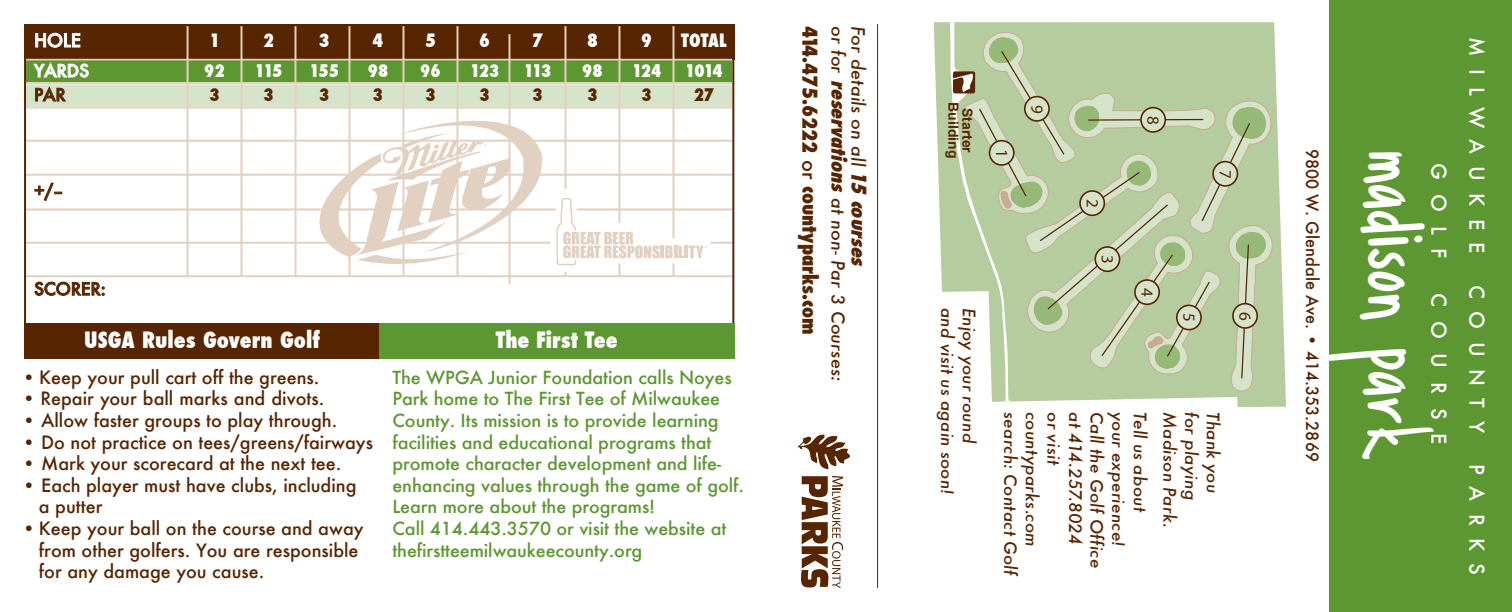
<style>
.page{position:relative;width:1512px;height:612px;background:#fff}
.page>*{position:absolute;margin:0;border:0;box-sizing:border-box;transform-origin:0 0}
.t1{font:48px "Margarosa";color:#fff}
.t2{font:800 condensed 22px "Futura";color:#fff}
.t3{font:500 20px "Futura";letter-spacing:.615em;color:#fff}
.t4{font:800 condensed 20px "Futura";color:#572500}
.t5{font:500 18px/21.6px "Futura";color:#572500}
.t6{font:italic 500 18px/20px "Futura";color:#572500}
.t7{font:800 condensed 18px "Futura";color:#fff}
.t8{font:500 18px "Futura";color:#fff}
.t9{font:500 17.6px/21.6px "Futura";letter-spacing:-.005em;color:#5c9731}
.t10{font:italic 500 17px "Futura";letter-spacing:.015em;color:#572500}
.t11{font:800 condensed 17px "Futura";letter-spacing:-.06em;color:#fff}
.t12{font:500 17px "Futura";letter-spacing:-.005em;color:#572500}
.t13{font:800 condensed 17px "Futura";color:#572500}
.t14{font:17px "Myriad";color:#572500}
.t15{font:500 17px "Futura";letter-spacing:-.005em;color:#fff}
.t16{font:500 16.6px "Futura";color:#572500}
.t17{font:700 14px/14px "Arial";color:#572500;text-align:center}
.s1{font-weight:500;font-stretch:normal}
.s2{font-weight:800;font-stretch:condensed;font-size:20px}
</style>
<div class="page">
<div style="left:24px;top:24px;width:710px;height:36px;background:#572500"></div>
<hr style="left:26px;top:59px;width:706px;height:2px;background:#e2d0c0">
<svg style="left:35px;top:33px;width:45px;height:15px"></svg>
<div style="left:26px;top:60px;width:706px;height:22px;background:#5c9731"></div>
<hr style="left:26px;top:82px;width:706px;height:2px;background:#e2d0c0">
<svg style="left:33px;top:62px;width:56px;height:16px"></svg>
<div style="left:26px;top:84px;width:706px;height:22px;background:#d6e3cb"></div>
<hr style="left:26px;top:106px;width:706px;height:2px;background:#e2d0c0">
<svg style="left:35px;top:86px;width:31px;height:16px"></svg>
<hr style="left:26px;top:140px;width:706px;height:2px;background:#e2d0c0">
<hr style="left:26px;top:174px;width:706px;height:2px;background:#e2d0c0">
<hr style="left:26px;top:208px;width:706px;height:2px;background:#e2d0c0">
<svg style="left:34px;top:182px;width:28px;height:19px"></svg>
<hr style="left:26px;top:242px;width:706px;height:2px;background:#e2d0c0">
<hr style="left:26px;top:275px;width:706px;height:2px;background:#e2d0c0">
<svg style="left:34px;top:282px;width:71px;height:14px"></svg>
<div style="left:24px;top:24px;width:710px;height:301px;border:2px solid #572500"></div>
<hr style="left:187px;top:26px;width:2px;height:250px;background:#e2d0c0">
<hr style="left:240px;top:26px;width:2px;height:250px;background:#e2d0c0">
<hr style="left:294px;top:26px;width:2px;height:250px;background:#e2d0c0">
<hr style="left:348px;top:26px;width:2px;height:250px;background:#e2d0c0">
<hr style="left:402px;top:26px;width:2px;height:250px;background:#e2d0c0">
<hr style="left:456px;top:26px;width:2px;height:250px;background:#e2d0c0">
<hr style="left:508px;top:34px;width:2px;height:250px;background:#e2d0c0">
<hr style="left:564px;top:26px;width:2px;height:250px;background:#e2d0c0">
<hr style="left:618px;top:26px;width:2px;height:250px;background:#e2d0c0">
<hr style="left:672px;top:26px;width:2px;height:250px;background:#e2d0c0">
<div style="left:24px;top:323px;width:355px;height:36px;background:#572500"></div>
<div style="left:379px;top:323px;width:355px;height:36px;background:#5c9731"></div>
<div style="left:1330px;top:0;width:182px;height:612px;background:#5c9731"></div>
<hr style="left:877px;top:24px;width:1px;height:564px;background:#572500">
<svg style="left:320px;top:121px;width:222px;height:143px"></svg>
<svg style="left:551px;top:189px;width:160px;height:83px"></svg>
<svg style="left:801px;top:476px;width:42px;height:112px"></svg>
<svg style="left:798px;top:435px;width:52px;height:34px"></svg>
<svg style="left:934px;top:22px;width:352px;height:385px"></svg>
<svg style="left:950px;top:22px;width:323px;height:380px;background:#bbcda5"></svg>
<div style="left:1025px;top:97px;width:24px;height:24px;background:#d6e3cb;border-radius:50%"></div>
<div style="left:1024px;top:96px;width:26px;height:26px;border:2px solid #572500;border-radius:50%"></div>
<p class="t8" style="left:34px;top:28px;width:48px">HOLE</p>
<p class="t7" style="left:209px;top:28px;width:12px">1</p>
<p class="t7" style="left:263px;top:28px;width:12px">2</p>
<p class="t7" style="left:319px;top:28px;width:12px">3</p>
<p class="t7" style="left:373px;top:28px;width:12px">4</p>
<p class="t7" style="left:425px;top:28px;width:12px">5</p>
<p class="t7" style="left:479px;top:28px;width:12px">6</p>
<p class="t7" style="left:532px;top:28px;width:12px">7</p>
<p class="t7" style="left:587px;top:28px;width:12px">8</p>
<p class="t7" style="left:641px;top:28px;width:12px">9</p>
<p class="t7" style="left:681px;top:28px;width:47px">TOTAL</p>
<p class="t15" style="left:34px;top:59px;width:57px">YARDS</p>
<p class="t11" style="left:204px;top:60px;width:22px">92</p>
<p class="t11" style="left:255px;top:60px;width:29px">115</p>
<p class="t11" style="left:309px;top:60px;width:31px">155</p>
<p class="t11" style="left:368px;top:60px;width:22px">98</p>
<p class="t11" style="left:420px;top:60px;width:22px">96</p>
<p class="t11" style="left:470px;top:60px;width:31px">123</p>
<p class="t11" style="left:524px;top:60px;width:29px">113</p>
<p class="t11" style="left:582px;top:60px;width:22px">98</p>
<p class="t11" style="left:632px;top:60px;width:31px">124</p>
<p class="t11" style="left:685px;top:60px;width:39px">1014</p>
<p class="t12" style="left:34px;top:83px;width:33px">PAR</p>
<p class="t13" style="left:209px;top:84px;width:12px">3</p>
<p class="t13" style="left:263px;top:84px;width:12px">3</p>
<p class="t13" style="left:319px;top:84px;width:12px">3</p>
<p class="t13" style="left:373px;top:84px;width:12px">3</p>
<p class="t13" style="left:425px;top:84px;width:12px">3</p>
<p class="t13" style="left:479px;top:84px;width:12px">3</p>
<p class="t13" style="left:532px;top:84px;width:12px">3</p>
<p class="t13" style="left:587px;top:84px;width:12px">3</p>
<p class="t13" style="left:641px;top:84px;width:12px">3</p>
<p class="t13" style="left:694px;top:84px;width:22px">27</p>
<p class="t12" style="left:34px;top:179px;width:31px">+/–</p>
<p class="t12" style="left:34px;top:277px;width:73px">SCORER:</p>
<p class="t2" style="left:84px;top:325px;width:237px">USGA Rules Govern Golf</p>
<p class="t2" style="left:496px;top:325px;width:123px">The First Tee</p>
<p class="t5" style="left:22px;top:366px;width:299px">• Keep your pull cart off the greens.</p>
<p class="t5" style="left:22px;top:388px;width:304px">• Repair your ball marks and divots.</p>
<p class="t5" style="left:22px;top:409px;width:317px">• Allow faster groups to play through.</p>
<p class="t5" style="left:22px;top:431px;width:352px">• Do not practice on tees/greens/fairways</p>
<p class="t5" style="left:22px;top:453px;width:321px">• Mark your scorecard at the next tee.</p>
<p class="t5" style="left:39px;top:474px;width:319px;text-indent:-17px">• Each player must have clubs, including a putter</p>
<p class="t5" style="left:39px;top:517px;width:326px;text-indent:-17px">• Keep your ball on the course and away from other golfers. You are responsible for any damage you cause.</p>
<p class="t9" style="left:392px;top:366px;width:353px">The WPGA Junior Foundation calls Noyes Park home to The First Tee of Milwaukee County. Its mission is to provide learning facilities and educational programs that promote character development and life&shy;enhancing values through the game of golf.<br>Learn more about the programs!<br>Call 414.443.3570 or visit the website at thefirstteemilwaukeecounty.org</p>
<p class="t4" style="left:823px;top:26px;width:310px;rotate:90deg">414.475.6222 <span class="s1">or</span> countyparks.com</p>
<p class="t6" style="left:868px;top:26px;width:357px;rotate:90deg">For details on all <span class="s2">15courses<br></span>or for <span class="s2">reservations</span>at non- Par 3 Courses:</p>
<p class="t17" style="left:974px;top:102px;width:57px;rotate:90deg">Starter<br>Building</p>
<p class="t14" style="left:1010px;top:149px;width:10px;rotate:90deg">1</p>
<p class="t14" style="left:1046px;top:105px;width:10px;rotate:90deg">9</p>
<p class="t14" style="left:1101px;top:199px;width:10px;rotate:90deg">2</p>
<p class="t14" style="left:1162px;top:116px;width:10px;rotate:90deg">8</p>
<p class="t14" style="left:1234px;top:170px;width:10px;rotate:90deg">7</p>
<p class="t10" style="left:959px;top:308px;width:188px;rotate:90deg">and visit us again soon!</p>
<p class="t10" style="left:981px;top:308px;width:137px;rotate:90deg">Enjoy your round</p>
<p class="t14" style="left:1116px;top:255px;width:10px;rotate:90deg">3</p>
<p class="t14" style="left:1156px;top:288px;width:10px;rotate:90deg">4</p>
<p class="t14" style="left:1198px;top:313px;width:10px;rotate:90deg">5</p>
<p class="t14" style="left:1254px;top:312px;width:10px;rotate:90deg">6</p>
<p class="t10" style="left:1022px;top:412px;width:166px;rotate:90deg">search: Contact Golf</p>
<p class="t10" style="left:1044px;top:412px;width:136px;rotate:90deg">countyparks.com</p>
<p class="t10" style="left:1065px;top:412px;width:54px;rotate:90deg">or visit</p>
<p class="t10" style="left:1087px;top:412px;width:134px;rotate:90deg">at 414.257.8024</p>
<p class="t10" style="left:1109px;top:412px;width:158px;rotate:90deg">Call the Golf Office</p>
<p class="t10" style="left:1130px;top:412px;width:136px;rotate:90deg">your experience!</p>
<p class="t10" style="left:1152px;top:412px;width:102px;rotate:90deg">Tell us about</p>
<p class="t10" style="left:1181px;top:412px;width:118px;rotate:90deg">Madison Park.</p>
<p class="t10" style="left:1203px;top:412px;width:89px;rotate:90deg">for playing</p>
<p class="t10" style="left:1225px;top:412px;width:83px;rotate:90deg">Thank you</p>
<p class="t16" style="left:1324px;top:149px;width:314px;rotate:90deg">9800 W. Glendale Ave. • 414.353.2869</p>
<h1 class="t1" style="left:1412px;top:152px;width:310px;rotate:90deg">MADISON PARK</h1>
<p class="t3" style="left:1453px;top:163px;width:97px;rotate:90deg">GOLF</p>
<p class="t3" style="left:1453px;top:293px;width:153px;rotate:90deg">COURSE</p>
<p class="t3" style="left:1491px;top:37px;width:218px;rotate:90deg">MILWAUKEE</p>
<p class="t3" style="left:1491px;top:285px;width:149px;rotate:90deg">COUNTY</p>
<p class="t3" style="left:1491px;top:464px;width:112px;rotate:90deg">PARKS</p>
</div>
